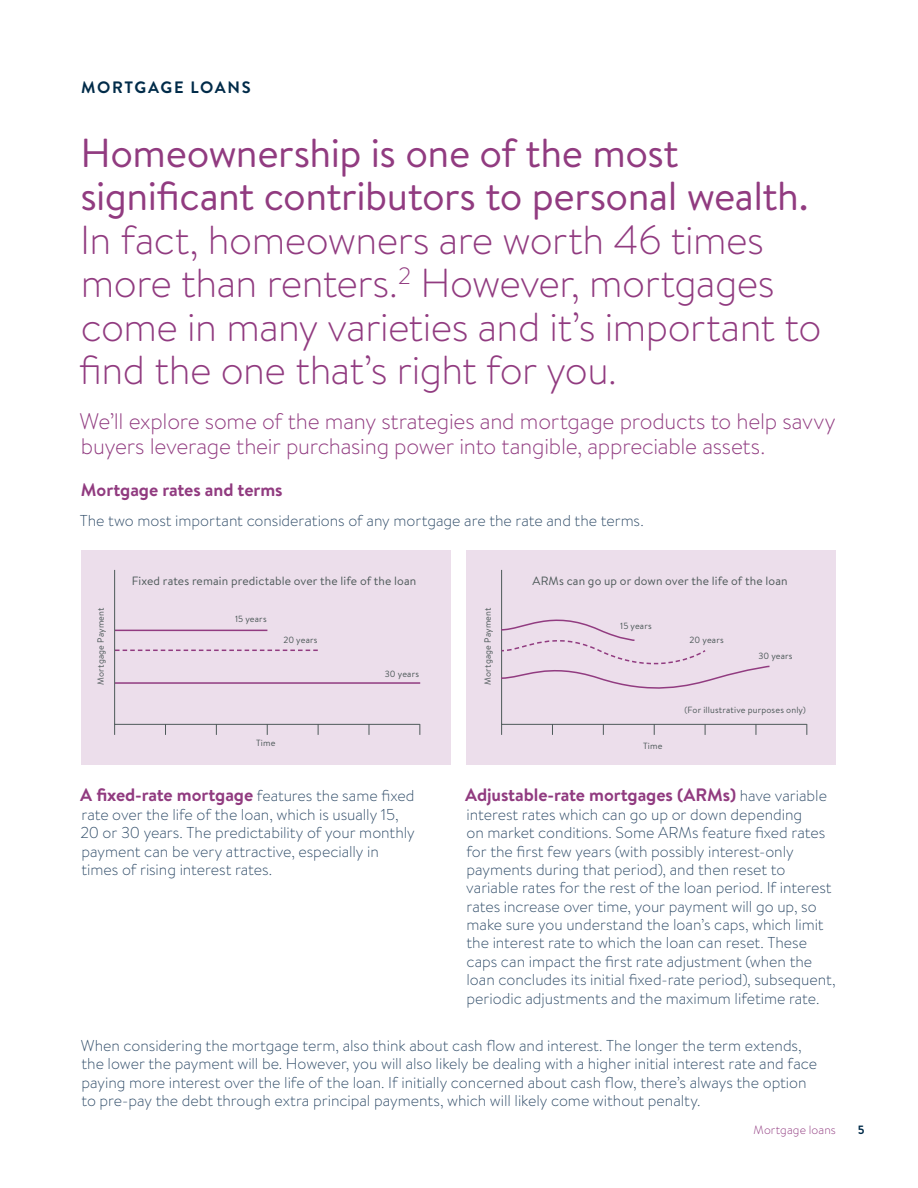
<style>
.page{position:relative;width:918px;height:1188px;background:#fff}
.page>*{position:absolute;margin:0;border:0;box-sizing:border-box;transform-origin:0 0}
.t1{font:300 40.5px/43.5px "Brandon Text";letter-spacing:-.015em;color:#913b80}
.t2{font:40.5px/43.5px "Brandon Text";letter-spacing:-.015em;color:#913b80}
.t3{font:300 22.5px/24.8px "Brandon Text";letter-spacing:-.01em;color:#913b80}
.t4{font:700 18px "Brandon Text";letter-spacing:-.005em;color:#913b80}
.t5{font:700 16.5px "Brandon Text";letter-spacing:.1em;color:#002b49}
.t6{font:300 15.75px/18.5px "Brandon Text";color:#334f6b}
.t7{font:12px "Brandon Text";letter-spacing:.01em;color:#4d5959}
.t8{font:300 12px "Brandon Text";letter-spacing:.01em;color:#913b80}
.t9{font:700 12px "Brandon Text";color:#002b49}
.t10{font:9px "Brandon Text";letter-spacing:.02em;color:#4d5959}
.s1{font-weight:700;font-size:18px;color:#913b80}
.s2{font-weight:300;font-size:15.75px;color:#334f6b}
</style>
<div class="page">
<div style="left:81px;top:550px;width:370px;height:215px;background:#ecdeeb"></div>
<div style="left:466px;top:550px;width:370px;height:215px;background:#ecdeeb"></div>
<svg style="left:114px;top:569px;width:307px;height:156px"></svg>
<svg style="left:501px;top:569px;width:307px;height:156px"></svg>
<svg style="left:501px;top:608px;width:270px;height:89px"></svg>
<p class="t5" style="left:81px;top:75px;width:171px">MORTGAGE LOANS</p>
<h1 class="t2" style="left:80px;top:130px;width:730px">Homeownership is one of the most significant contributors to personal wealth.</h1>
<h1 class="t1" style="left:79px;top:217px;width:744px">In fact, homeowners are worth 46 times more than renters.<sup>2</sup> However, mortgages come in many varieties and it’s important to find the one that’s right for you.</h1>
<h2 class="t3" style="left:80px;top:408px;width:758px">We’ll explore some of the many strategies and mortgage products to help savvy buyers leverage their purchasing power into tangible, appreciable assets.</h2>
<p class="t4" style="left:81px;top:477px;width:203px">Mortgage rates and terms</p>
<p class="t6" style="left:80px;top:511px;width:565px">The two most important considerations of any mortgage are the rate and the terms.</p>
<p class="t7" style="left:132px;top:573px;width:286px">Fixed rates remain predictable over the life of the loan</p>
<p class="t7" style="left:533px;top:573px;width:257px">ARMs can go up or down over the life of the loan</p>
<p class="t10" style="left:95px;top:685px;width:79px;rotate:-90deg">Mortgage Payment</p>
<p class="t10" style="left:482px;top:685px;width:79px;rotate:-90deg">Mortgage Payment</p>
<p class="t10" style="left:235px;top:613px;width:33px">15 years</p>
<p class="t10" style="left:620px;top:620px;width:33px">15 years</p>
<p class="t10" style="left:283px;top:634px;width:36px">20 years</p>
<p class="t10" style="left:690px;top:633px;width:36px">20 years</p>
<p class="t10" style="left:385px;top:667px;width:36px">30 years</p>
<p class="t10" style="left:758px;top:650px;width:36px">30 years</p>
<p class="t10" style="left:256px;top:737px;width:21px">Time</p>
<p class="t10" style="left:643px;top:740px;width:21px">Time</p>
<p class="t10" style="left:684px;top:703px;width:123px">(For illustrative purposes only)</p>
<p class="t6" style="left:80px;top:786px;width:336px"><span class="s1">A fixed-rate mortgage</span> features the same fixed rate over the life of the loan, which is usually 15, 20 or 30 years. The predictability of your monthly payment can be very attractive, especially in times of rising interest rates.</p>
<p class="t4" style="left:465px;top:783px;width:363px">Adjustable-rate mortgages (ARMs) <span class="s2">have variable</span></p>
<p class="t6" style="left:466px;top:805px;width:371px">interest rates which can go up or down depending<br>on market conditions. Some ARMs feature fixed rates for the first few years (with possibly interest-only payments during that period), and then reset to variable rates for the rest of the loan period. If interest rates increase over time, your payment will go up, so make sure you understand the loan’s caps, which limit the interest rate to which the loan can reset. These caps can impact the first rate adjustment (when the loan concludes its initial fixed-rate period), subsequent, periodic adjustments and the maximum lifetime rate.</p>
<p class="t6" style="left:81px;top:1036px;width:738px">When considering the mortgage term, also think about cash flow and interest. The longer the term extends, the lower the payment will be. However, you will also likely be dealing with a higher initial interest rate and face paying more interest over the life of the loan. If initially concerned about cash flow, there’s always the option to pre-pay the debt through extra principal payments, which will likely come without penalty.</p>
<p class="t8" style="left:754px;top:1122px;width:84px">Mortgage loans</p>
<p class="t9" style="left:858px;top:1121px;width:8px">5</p>
</div>
